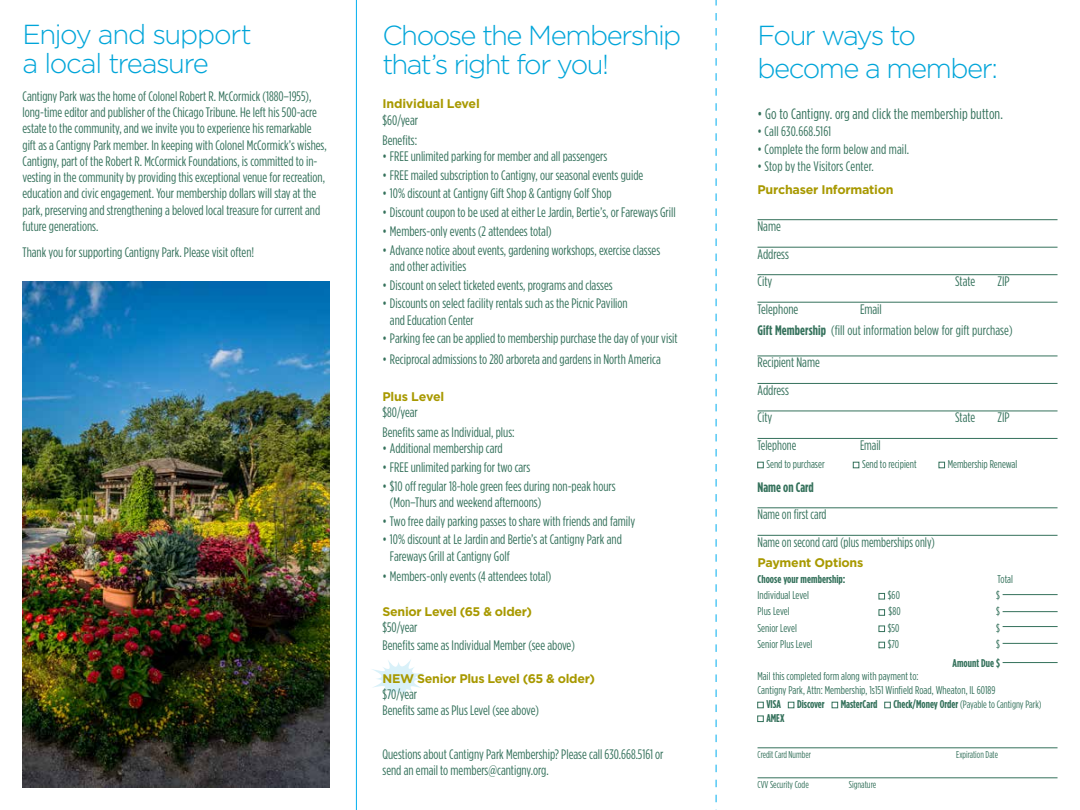
<style>
.page{position:relative;width:1080px;height:810px;background:#fff}
.page>*{position:absolute;margin:0;border:0;box-sizing:border-box;transform-origin:0 0}
.t1{font:300 27.5px/28.8px "Gotham";letter-spacing:-.055em;color:#00a5d9}
.t2{font:15px "Gotham Condensed";letter-spacing:.01em;color:#34715b}
.t3{font:13.75px/16.2px "Gotham Condensed";color:#34715b}
.t4{font:13.75px/27.5px "Gotham Condensed";color:#34715b;scale:.95 1}
.t5{font:700 13.75px "Gotham Condensed";color:#34715b}
.t6{font:700 12.5px "Gotham";letter-spacing:-.02em;color:#a89900}
.t7{font:11.25px/13.8px "Gotham Condensed";letter-spacing:.005em;color:#34715b}
.t8{font:700 11.25px "Gotham Condensed";color:#34715b}
.t9{font:10.62px "Gotham Condensed";color:#34715b}
.t10{font:10px "Gotham Condensed";color:#34715b;scale:.95 1}
.t11{font:10px "Gotham Condensed";color:#34715b}
.s1{font-weight:700}
.s2{font-weight:700;font-size:11.25px}
.s3{font-size:11.25px}
</style>
<div class="page">
<svg style="left:372px;top:660px;width:52px;height:38px"></svg>
<hr style="left:758px;top:219px;width:300px;height:1px;background:#34715b">
<hr style="left:758px;top:247px;width:300px;height:1px;background:#34715b">
<hr style="left:758px;top:274px;width:300px;height:1px;background:#34715b">
<hr style="left:758px;top:302px;width:300px;height:1px;background:#34715b">
<hr style="left:758px;top:356px;width:300px;height:1px;background:#34715b">
<hr style="left:758px;top:383px;width:300px;height:1px;background:#34715b">
<hr style="left:758px;top:411px;width:300px;height:1px;background:#34715b">
<hr style="left:758px;top:438px;width:300px;height:1px;background:#34715b">
<hr style="left:758px;top:508px;width:300px;height:1px;background:#34715b">
<hr style="left:758px;top:535px;width:300px;height:1px;background:#34715b">
<hr style="left:758px;top:748px;width:300px;height:1px;background:#34715b">
<hr style="left:758px;top:778px;width:300px;height:1px;background:#34715b">
<svg style="left:758px;top:462px;width:5px;height:6px"></svg>
<svg style="left:853px;top:462px;width:6px;height:6px"></svg>
<svg style="left:939px;top:462px;width:6px;height:6px"></svg>
<svg style="left:879px;top:593px;width:6px;height:6px"></svg>
<svg style="left:879px;top:610px;width:6px;height:5px"></svg>
<svg style="left:879px;top:626px;width:6px;height:6px"></svg>
<svg style="left:879px;top:642px;width:6px;height:6px"></svg>
<svg style="left:758px;top:702px;width:5px;height:6px"></svg>
<svg style="left:788px;top:702px;width:6px;height:6px"></svg>
<svg style="left:832px;top:702px;width:6px;height:6px"></svg>
<svg style="left:885px;top:702px;width:5px;height:6px"></svg>
<svg style="left:758px;top:716px;width:5px;height:6px"></svg>
<hr style="left:1003px;top:594px;width:55px;height:1px;background:#34715b">
<hr style="left:1003px;top:611px;width:55px;height:1px;background:#34715b">
<hr style="left:1003px;top:626px;width:55px;height:1px;background:#34715b">
<hr style="left:1003px;top:643px;width:55px;height:1px;background:#34715b">
<hr style="left:1003px;top:662px;width:55px;height:1px;background:#34715b">
<img style="left:22px;top:281px;width:308px;height:507px">
<hr style="left:356px;top:0;width:1px;height:810px;background:#00aeef">
<svg style="left:716px;top:0;width:1px;height:810px"></svg>
<h1 class="t1" style="left:22px;top:20px;width:231px">Enjoy and support a local treasure</h1>
<p class="t3" style="left:22px;top:88px;width:306px">Cantigny Park was the home of Colonel Robert R. McCormick (1880–1955), long-time editor and publisher of the Chicago Tribune. He left his 500-acre estate to the community, and we invite you to experience his remarkable gift as a Cantigny Park member. In keeping with Colonel McCormick’s wishes, Cantigny, part of the Robert R. McCormick Foundations, is committed to in&shy;vesting in the community by providing this exceptional venue for recreation, education and civic engagement. Your membership dollars will stay at the park, preserving and strengthening a beloved local treasure for current and future generations.</p>
<p class="t3" style="left:22px;top:244px;width:233px">Thank you for supporting Cantigny Park. Please visit often!</p>
<h1 class="t1" style="left:382px;top:21px;width:300px">Choose the Membership that’s right for you!</h1>
<p class="t6" style="left:382px;top:96px;width:99px">Individual Level</p>
<p class="t3" style="left:382px;top:110px;width:37px;line-height:20px">$60/year<br>Benefits:</p>
<p class="t3" style="left:382px;top:148px;width:226px">• FREE unlimited parking for member and all passengers</p>
<p class="t3" style="left:382px;top:166px;width:262px">• FREE mailed subscription to Cantigny, our seasonal events guide</p>
<p class="t3" style="left:382px;top:185px;width:231px">• 10% discount at Cantigny Gift Shop &amp; Cantigny Golf Shop</p>
<p class="t3" style="left:382px;top:204px;width:295px">• Discount coupon to be used at either Le Jardin, Bertie’s, or Fareways Grill</p>
<p class="t3" style="left:382px;top:223px;width:171px">• Members-only events (2 attendees total)</p>
<p class="t3" style="left:390px;top:241px;width:272px;text-indent:-7px">• Advance notice about events, gardening workshops, exercise classes and other activities</p>
<p class="t3" style="left:382px;top:277px;width:232px">• Discount on select ticketed events, programs and classes</p>
<p class="t3" style="left:390px;top:295px;width:239px;text-indent:-7px">• Discounts on select facility rentals such as the Picnic Pavilion and Education Center</p>
<p class="t3" style="left:382px;top:330px;width:297px">• Parking fee can be applied to membership purchase the day of your visit</p>
<p class="t3" style="left:382px;top:351px;width:280px">• Reciprocal admissions to 280 arboreta and gardens in North America</p>
<p class="t6" style="left:382px;top:388px;width:63px">Plus Level</p>
<p class="t3" style="left:382px;top:402px;width:134px;line-height:20px">$80/year<br>Benefits same as Individual, plus:</p>
<p class="t3" style="left:382px;top:440px;width:122px">• Additional membership card</p>
<p class="t3" style="left:382px;top:459px;width:149px">• FREE unlimited parking for two cars</p>
<p class="t3" style="left:390px;top:477px;width:227px;text-indent:-7px">• $10 off regular 18-hole green fees during non-peak hours (Mon–Thurs and weekend afternoons)</p>
<p class="t3" style="left:382px;top:512px;width:254px">• Two free daily parking passes to share with friends and family</p>
<p class="t3" style="left:390px;top:531px;width:233px;text-indent:-7px">• 10% discount at Le Jardin and Bertie’s at Cantigny Park and<br>Fareways Grill at Cantigny Golf</p>
<p class="t3" style="left:382px;top:568px;width:170px">• Members-only events (4 attendees total)</p>
<p class="t6" style="left:382px;top:603px;width:151px">Senior Level (65 &amp; older)</p>
<p class="t3" style="left:382px;top:618px;width:194px;line-height:18px">$50/year<br>Benefits same as Individual Member (see above)</p>
<p class="t6" style="left:382px;top:670px;width:214px">NEW Senior Plus Level (65 &amp; older)</p>
<p class="t3" style="left:382px;top:686px;width:158px">$70/year<br>Benefits same as Plus Level (see above)</p>
<p class="t3" style="left:382px;top:746px;width:283px">Questions about Cantigny Park Membership? Please call 630.668.5161 or send an email to members@cantigny.org.</p>
<h1 class="t1" style="left:758px;top:19px;width:242px;line-height:33px">Four ways to become a member:</h1>
<p class="t2" style="left:758px;top:105px;width:247px">• Go to Cantigny. org and click the membership button.</p>
<p class="t3" style="left:758px;top:123px;width:75px">• Call 630.668.5161</p>
<p class="t3" style="left:758px;top:141px;width:153px">• Complete the form below and mail.</p>
<p class="t3" style="left:758px;top:158px;width:118px">• Stop by the Visitors Center.</p>
<p class="t6" style="left:758px;top:181px;width:138px">Purchaser Information</p>
<p class="t3" style="left:758px;top:212px;width:33px;line-height:27.5px">Name<br>Address<br>City</p>
<p class="t3" style="left:955px;top:273px;width:22px">State</p>
<p class="t3" style="left:998px;top:273px;width:14px">ZIP</p>
<p class="t3" style="left:758px;top:301px;width:42px">Telephone</p>
<p class="t3" style="left:758px;top:298px;width:257px;line-height:21.2px;text-indent:103px">Email<br><span class="s1">Gift Membership</span> (fill out information below for gift purchase)</p>
<p class="t3" style="left:758px;top:349px;width:64px;line-height:27.5px">Recipient Name<br>Address<br>City</p>
<p class="t3" style="left:955px;top:409px;width:22px">State</p>
<p class="t3" style="left:998px;top:409px;width:14px">ZIP</p>
<p class="t4" style="left:758px;top:431px;width:42px">Telephone</p>
<p class="t4" style="left:860px;top:431px;width:23px">Email</p>
<p class="t7" style="left:766px;top:457px;width:60px">Send to purchaser</p>
<p class="t7" style="left:862px;top:457px;width:56px">Send to recipient</p>
<p class="t7" style="left:948px;top:457px;width:71px">Membership Renewal</p>
<p class="t5" style="left:758px;top:479px;width:58px">Name on Card</p>
<p class="t4" style="left:758px;top:501px;width:188px">Name on first card<br>Name on second card (plus memberships only)</p>
<p class="t6" style="left:758px;top:554px;width:107px">Payment Options</p>
<p class="t8" style="left:758px;top:572px;width:90px">Choose your membership:</p>
<p class="t7" style="left:998px;top:572px;width:17px">Total</p>
<p class="t7" style="left:758px;top:588px;width:53px">Individual Level</p>
<p class="t7" style="left:888px;top:588px;width:14px">$60</p>
<p class="t7" style="left:996px;top:588px;width:5px">$</p>
<p class="t7" style="left:758px;top:605px;width:34px">Plus Level</p>
<p class="t7" style="left:889px;top:605px;width:14px">$80</p>
<p class="t7" style="left:996px;top:605px;width:5px">$</p>
<p class="t7" style="left:758px;top:621px;width:41px">Senior Level</p>
<p class="t7" style="left:888px;top:621px;width:13px">$50</p>
<p class="t7" style="left:996px;top:621px;width:5px">$</p>
<p class="t7" style="left:758px;top:637px;width:56px">Senior Plus Level</p>
<p class="t7" style="left:888px;top:637px;width:13px">$70</p>
<p class="t7" style="left:996px;top:637px;width:5px">$</p>
<p class="t8" style="left:953px;top:656px;width:49px">Amount Due $</p>
<p class="t7" style="left:758px;top:670px;width:239px">Mail this completed form along with payment to:<br>Cantigny Park, Attn: Membership, 1s151 Winfield Road, Wheaton, IL 60189</p>
<p class="t8" style="left:766px;top:697px;width:16px">VISA</p>
<p class="t8" style="left:797px;top:697px;width:29px">Discover</p>
<p class="t8" style="left:841px;top:697px;width:38px">MasterCard</p>
<p class="t9" style="left:893px;top:698px;width:150px"><span class="s2">Check/Money Order</span> <span class="s3">(</span>Payable to Cantigny Park)</p>
<p class="t8" style="left:766px;top:711px;width:20px">AMEX</p>
<p class="t10" style="left:758px;top:749px;width:58px">Credit Card Number</p>
<p class="t10" style="left:956px;top:749px;width:45px">Expiration Date</p>
<p class="t11" style="left:758px;top:779px;width:53px">CVV Security Code</p>
<p class="t11" style="left:849px;top:779px;width:29px">Signature</p>
</div>
